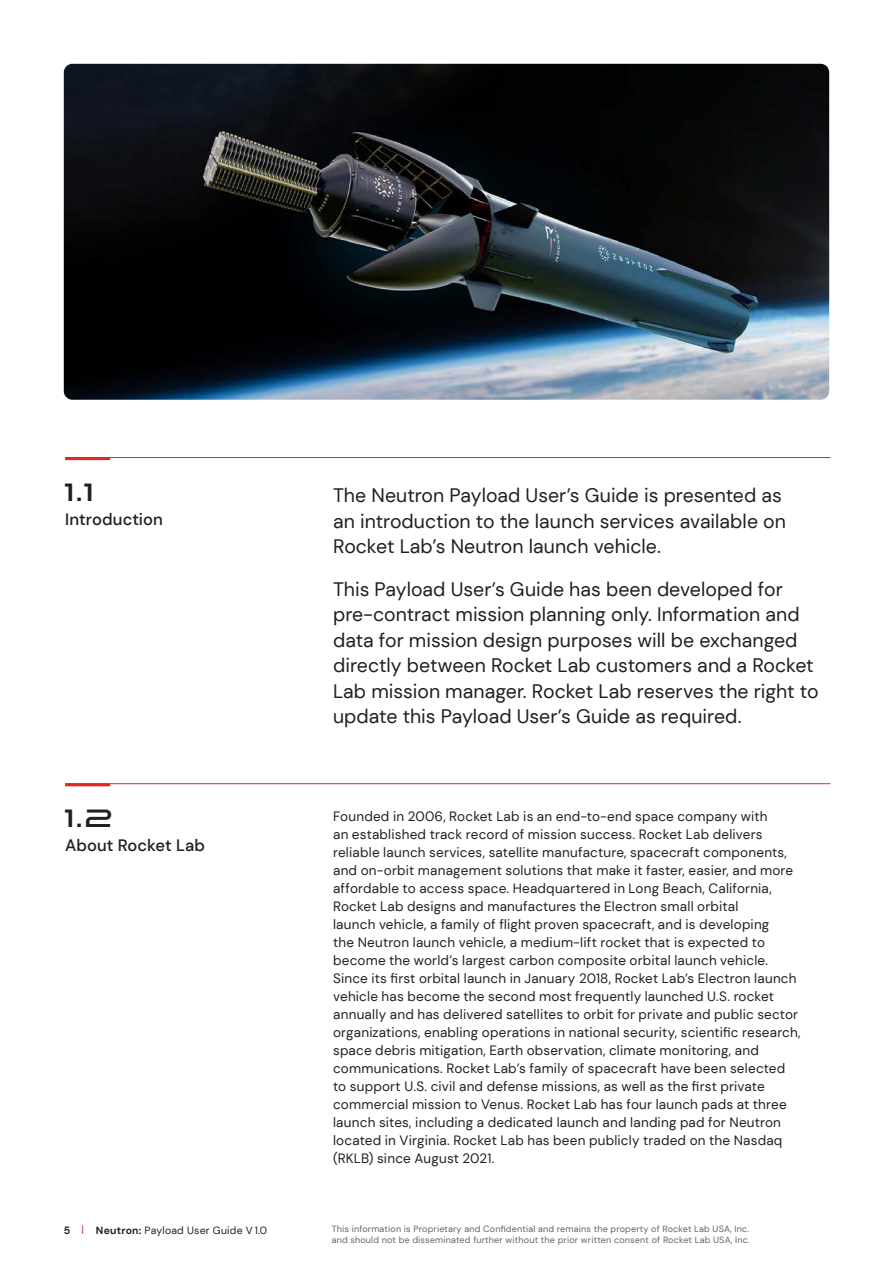
<style>
.page{position:relative;width:893px;height:1263px;background:#fff}
.page>*{position:absolute;margin:0;border:0;box-sizing:border-box;transform-origin:0 0}
._1_1_NUMBERS{font:36px "Nebula";color:#231f20}
._3__Body_Text{font:19.5px/25.5px "DM Sans";color:#231f20}
._1_1_Headlines{font:500 16.5px "DM Sans";letter-spacing:.005em;color:#231f20}
._3__Body_Text-2{font:13.5px/18px "DM Sans";letter-spacing:.015em;color:#231f20}
.t1{font:10.5px "DM Sans";letter-spacing:.02em;color:#231f20}
.t2{font:9px/10.8px "DM Sans";letter-spacing:.02em;color:#636366}
.s1{font-weight:700}
.s2{color:#e32726}
</style>
<div class="page">
<img style="left:64px;top:64px;width:765px;height:336px">
<hr style="left:65px;top:457px;width:765px;height:1px;background:#e32726">
<hr style="left:65px;top:783px;width:765px;height:1px;background:#e32726">
<hr style="left:65px;top:457px;width:45px;height:3px;background:#e32726">
<hr style="left:65px;top:783px;width:45px;height:3px;background:#e32726">
<p class="_1_1_NUMBERS" style="left:65px;top:474px;width:33px">1.1</p>
<p class="_1_1_Headlines" style="left:65px;top:509px;width:99px">Introduction</p>
<p class="_1_1_NUMBERS" style="left:65px;top:800px;width:53px">1.2</p>
<p class="_1_1_Headlines" style="left:65px;top:835px;width:141px">About Rocket Lab</p>
<p class="_3__Body_Text" style="left:333px;top:482px;width:454px">The Neutron Payload User’s Guide is presented as an introduction to the launch services available on<br>Rocket Lab’s Neutron launch vehicle.</p>
<p class="_3__Body_Text" style="left:333px;top:576px;width:487px">This Payload User’s Guide has been developed for pre-contract mission planning only. Information and data for mission design purposes will be exchanged directly between Rocket Lab customers and a Rocket Lab mission manager. Rocket Lab reserves the right to update this Payload User’s Guide as required.</p>
<p class="_3__Body_Text-2" style="left:333px;top:808px;width:469px">Founded in 2006, Rocket Lab is an end-to-end space company with<br>an established track record of mission success. Rocket Lab delivers reliable launch services, satellite manufacture, spacecraft components, and on-orbit management solutions that make it faster, easier, and more affordable to access space. Headquartered in Long Beach, California, Rocket Lab designs and manufactures the Electron small orbital<br>launch vehicle, a family of flight proven spacecraft, and is developing<br>the Neutron launch vehicle, a medium-lift rocket that is expected to become the world’s largest carbon composite orbital launch vehicle.<br>Since its first orbital launch in January 2018, Rocket Lab’s Electron launch vehicle has become the second most frequently launched U.S. rocket annually and has delivered satellites to orbit for private and public sector organizations, enabling operations in national security, scientific research, space debris mitigation, Earth observation, climate monitoring, and communications. Rocket Lab’s family of spacecraft have been selected to support U.S. civil and defense missions, as well as the first private commercial mission to Venus. Rocket Lab has four launch pads at three launch sites, including a dedicated launch and landing pad for Neutron located in Virginia. Rocket Lab has been publicly traded on the Nasdaq (RKLB) since August 2021.</p>
<p class="t1" style="left:64px;top:1223px;width:205px"><span class="s1">5</span> <span class="s2">|</span> <span class="s1">Neutron:</span> Payload User Guide V 1.0</p>
<p class="t2" style="left:332px;top:1224px;width:420px">This information is Proprietary and Confidential and remains the property of Rocket Lab USA, Inc. and should not be disseminated further without the prior written consent of Rocket Lab USA, Inc.</p>
</div>
